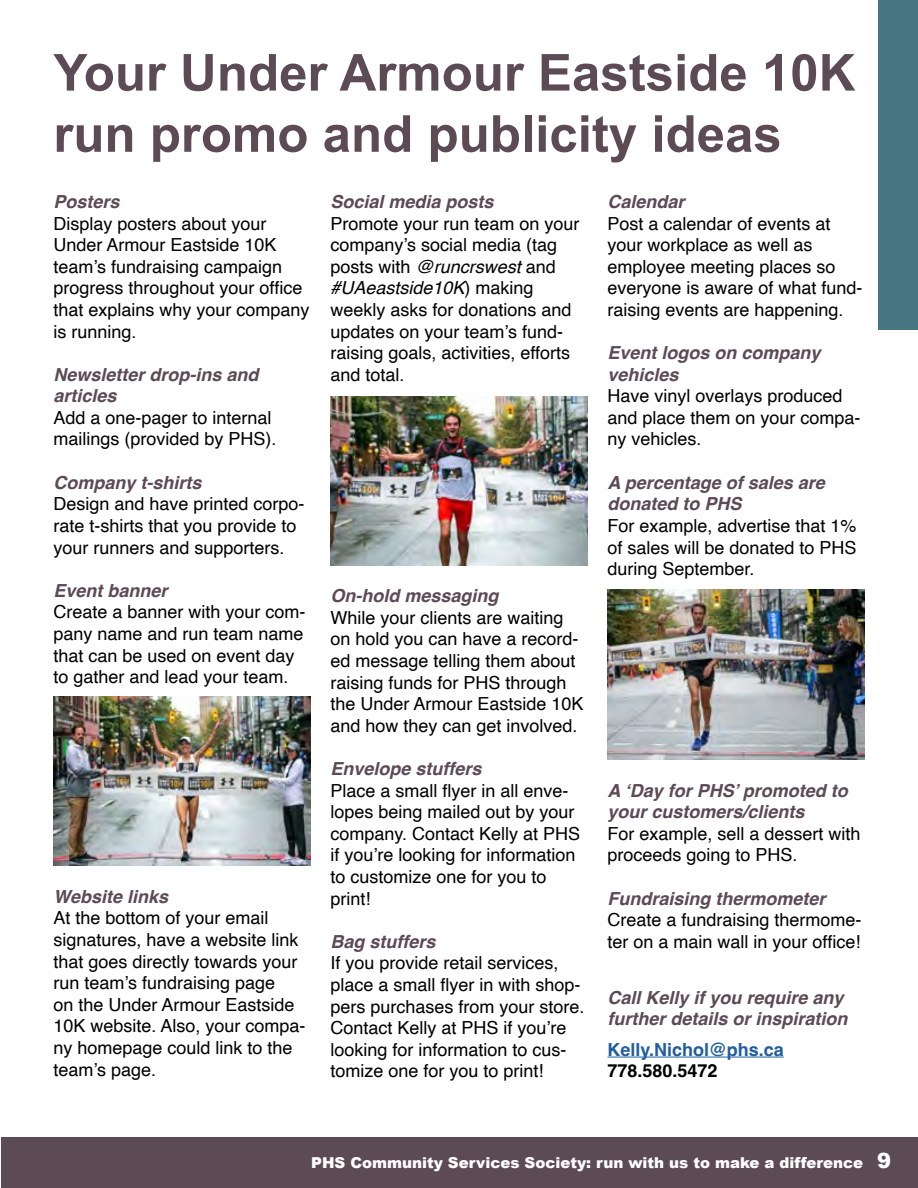
<style>
.page{position:relative;width:918px;height:1188px;background:#fff}
.page>*{position:absolute;margin:0;border:0;box-sizing:border-box;transform-origin:0 0}
.t1{font:700 51px/61.2px "Arial";color:#5c4a55}
.t2{font:18px/21.6px "Helvetica";color:#000}
.t3{font:italic 700 18px/21.6px "Helvetica";color:#5c4a55}
.t4{font:700 18px "Helvetica";color:#215e9e}
.t5{font:700 18px "Helvetica";color:#000}
.t6{font:900 15px "Arial";color:#fff}
.s1{font-style:italic}
.s2{font-size:21px}
</style>
<div class="page">
<div style="left:1px;top:1137px;width:917px;height:51px;background:#5c4a55"></div>
<div style="left:878px;top:0;width:40px;height:330px;background:#477582"></div>
<hr style="left:608px;top:1057px;width:176px;height:1px;background:#215e9e">
<img style="left:53px;top:696px;width:257px;height:170px">
<img style="left:330px;top:396px;width:258px;height:170px">
<img style="left:608px;top:590px;width:257px;height:169px">
<h1 class="t1" style="left:53px;top:44px;width:803px">Your Under Armour Eastside 10K run promo and publicity ideas</h1>
<p class="t3" style="left:53px;top:193px;width:68px">Posters</p>
<p class="t2" style="left:53px;top:213px;width:258px">Display posters about your<br>Under Armour Eastside 10K team’s fundraising campaign progress throughout your office that explains why your company is running.</p>
<p class="t3" style="left:53px;top:366px;width:207px">Newsletter drop-ins and articles</p>
<p class="t2" style="left:53px;top:407px;width:225px">Add a one-pager to internal mailings (provided by PHS).</p>
<p class="t3" style="left:53px;top:474px;width:150px">Company t-shirts</p>
<p class="t2" style="left:53px;top:494px;width:253px">Design and have printed corpo&shy;rate t-shirts that you provide to your runners and supporters.</p>
<p class="t3" style="left:53px;top:582px;width:116px">Event banner</p>
<p class="t2" style="left:53px;top:602px;width:254px">Create a banner with your com&shy;pany name and run team name that can be used on event day to gather and lead your team.</p>
<p class="t3" style="left:330px;top:193px;width:165px">Social media posts</p>
<p class="t2" style="left:330px;top:213px;width:251px">Promote your run team on your company’s social media (tag posts with <span class="s1">@runcrswest</span> and <span class="s1">#UAeastside10K</span>) making weekly asks for donations and updates on your team’s fund&shy;raising goals, activities, efforts and total.</p>
<p class="t3" style="left:608px;top:193px;width:79px">Calendar</p>
<p class="t2" style="left:608px;top:213px;width:257px">Post a calendar of events at your workplace as well as employee meeting places so everyone is aware of what fund&shy;raising events are happening.</p>
<p class="t3" style="left:608px;top:344px;width:215px">Event logos on company vehicles</p>
<p class="t2" style="left:608px;top:386px;width:255px">Have vinyl overlays produced and place them on your compa&shy;ny vehicles.</p>
<p class="t3" style="left:608px;top:474px;width:219px">A percentage of sales are donated to PHS</p>
<p class="t2" style="left:608px;top:515px;width:251px;text-align:justify">For example, advertise that 1% of sales will be donated to PHS during September.</p>
<p class="t3" style="left:330px;top:587px;width:170px">On-hold messaging</p>
<p class="t2" style="left:330px;top:607px;width:255px">While your clients are waiting on hold you can have a record&shy;ed message telling them about raising funds for PHS through the Under Armour Eastside 10K and how they can get involved.</p>
<p class="t3" style="left:330px;top:760px;width:153px">Envelope stuffers</p>
<p class="t2" style="left:330px;top:780px;width:251px">Place a small flyer in all enve&shy;lopes being mailed out by your company. Contact Kelly at PHS if you’re looking for information to customize one for you to print!</p>
<p class="t3" style="left:330px;top:933px;width:107px">Bag stuffers</p>
<p class="t2" style="left:330px;top:953px;width:256px">If you provide retail services, place a small flyer in with shop&shy;pers purchases from your store.<br>Contact Kelly at PHS if you’re looking for information to cus&shy;tomize one for you to print!</p>
<p class="t3" style="left:608px;top:781px;width:242px">A ‘Day for PHS’ promoted to your customers/clients</p>
<p class="t2" style="left:608px;top:823px;width:255px">For example, sell a dessert with proceeds going to PHS.</p>
<p class="t3" style="left:608px;top:889px;width:220px">Fundraising thermometer</p>
<p class="t2" style="left:608px;top:910px;width:256px">Create a fundraising thermome&shy;ter on a main wall in your office!</p>
<p class="t3" style="left:608px;top:988px;width:242px">Call Kelly if you require any further details or inspiration</p>
<p class="t4" style="left:608px;top:1038px;width:178px">Kelly.Nichol@phs.ca</p>
<p class="t5" style="left:608px;top:1060px;width:112px">778.580.5472</p>
<p class="t3" style="left:53px;top:888px;width:116px">Website links</p>
<p class="t2" style="left:53px;top:908px;width:254px">At the bottom of your email signatures, have a website link that goes directly towards your run team’s fundraising page<br>on the Under Armour Eastside<br>10K website. Also, your compa&shy;ny homepage could link to the team’s page.</p>
<p class="t6" style="left:311px;top:1152px;width:582px">PHS Community Services Society: run with us to make a difference <span class="s2">9</span></p>
</div>
